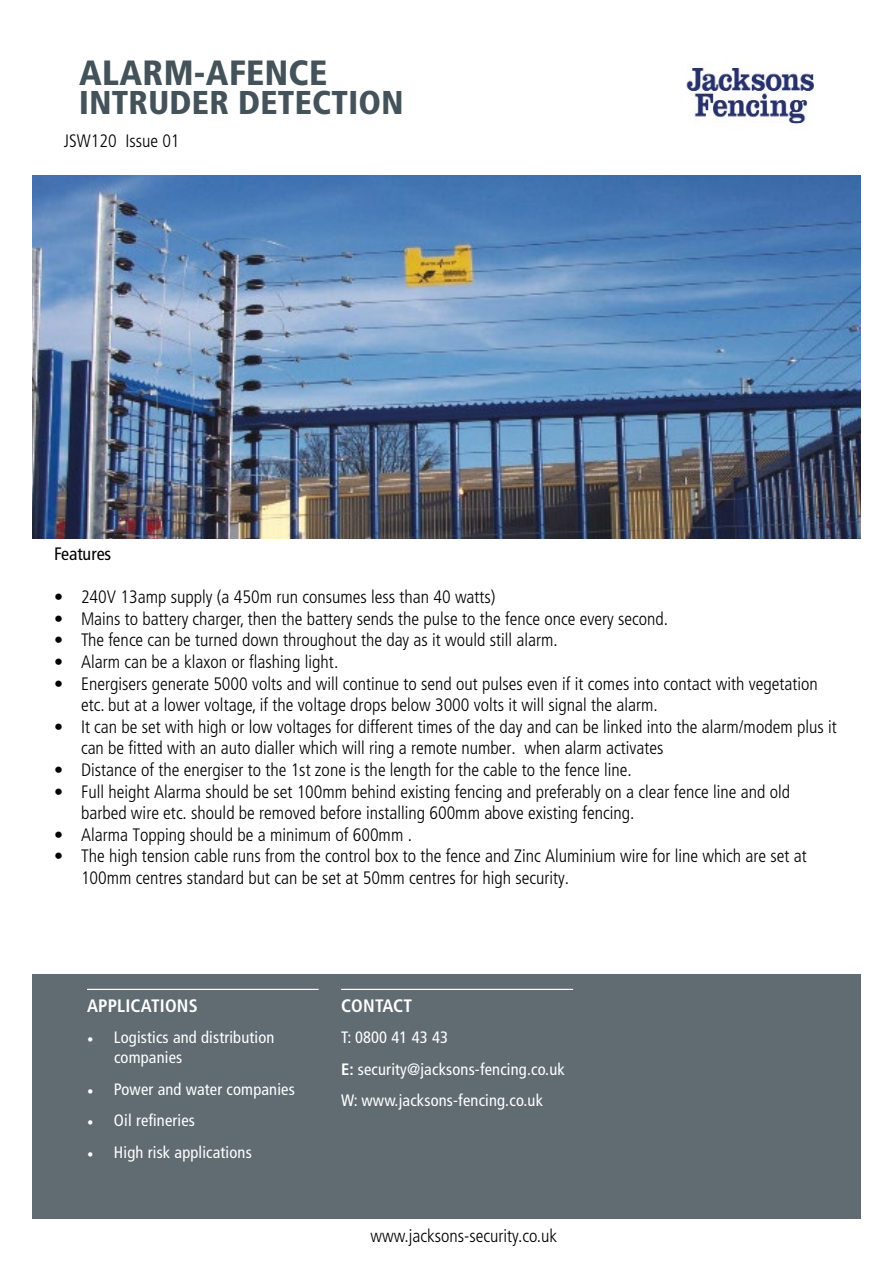
<style>
.page{position:relative;width:893px;height:1263px;background:#fff}
.page>*{position:absolute;margin:0;border:0;box-sizing:border-box;transform-origin:0 0}
.t1{font:900 condensed 35.1px "Frutiger LT Std";letter-spacing:.01em;color:#445259}
.t2{font:900 condensed 33px "Frutiger LT Std";letter-spacing:.01em;color:#445259}
.t3{font:300 condensed 18px/21.6px "Frutiger LT Std";color:#000}
.t4{font:700 condensed 18px "Frutiger LT Std";letter-spacing:.01em;color:#fff}
.t5{font:condensed 18px "Frutiger LT Std";color:#000}
.t6{font:condensed 16.5px/31.5px "Frutiger LT Std";letter-spacing:.01em;color:#fff}
.s1{font-family:"Minion Pro";font-stretch:normal}
.s2{font-weight:700}
</style>
<div class="page">
<img style="left:686px;top:66px;width:128px;height:58px">
<div style="left:32px;top:974px;width:829px;height:244px;background:#606c72"></div>
<hr style="left:87px;top:989px;width:232px;height:1px;background:#fff">
<hr style="left:341px;top:989px;width:232px;height:1px;background:#fff">
<img style="left:32px;top:176px;width:829px;height:363px">
<h1 class="t1" style="left:79px;top:52px;width:249px">ALARM-AFENCE</h1>
<h2 class="t2" style="left:79px;top:83px;width:326px">INTRUDER DETECTION</h2>
<p class="t3" style="left:64px;top:130px;width:117px">JSW120 Issue 01</p>
<p class="t5" style="left:54px;top:543px;width:59px">Features</p>
<p class="t3" style="left:54px;top:586px;width:443px">• 240V 13amp supply (a 450m run consumes less than 40 watts)</p>
<p class="t3" style="left:54px;top:608px;width:616px">• Mains to battery charger, then the battery sends the pulse to the fence once every second.</p>
<p class="t3" style="left:54px;top:630px;width:505px">• The fence can be turned down throughout the day as it would still alarm.</p>
<p class="t3" style="left:54px;top:651px;width:286px">• Alarm can be a klaxon or flashing light.</p>
<p class="t3" style="left:81px;top:673px;width:738px;text-indent:-27px">• Energisers generate 5000 volts and will continue to send out pulses even if it comes into contact with vegetation etc. but at a lower voltage, if the voltage drops below 3000 volts it will signal the alarm.</p>
<p class="t3" style="left:81px;top:716px;width:757px;text-indent:-27px">• It can be set with high or low voltages for different times of the day and can be linked into the alarm/modem plus it can be fitted with an auto dialler which will ring a remote number. when alarm activates</p>
<p class="t3" style="left:54px;top:759px;width:579px">• Distance of the energiser to the 1st zone is the length for the cable to the fence line.</p>
<p class="t3" style="left:81px;top:781px;width:711px;text-indent:-27px">• Full height Alarma should be set 100mm behind existing fencing and preferably on a clear fence line and old barbed wire etc. should be removed before installing 600mm above existing fencing.</p>
<p class="t3" style="left:54px;top:824px;width:359px">• Alarma Topping should be a minimum of 600mm .</p>
<p class="t3" style="left:81px;top:846px;width:727px;text-indent:-27px">• The high tension cable runs from the control box to the fence and Zinc Aluminium wire for line which are set at<br>100mm centres standard but can be set at 50mm centres for high security.</p>
<p class="t4" style="left:87px;top:995px;width:112px">APPLICATIONS</p>
<p class="t6" style="left:114px;top:1028px;width:162px;line-height:19.8px;text-indent:-27px"><span class="s1">•</span> Logistics and distribution companies</p>
<p class="t6" style="left:87px;top:1073px;width:209px"><span class="s1">•</span> Power and water companies</p>
<p class="t6" style="left:87px;top:1105px;width:109px"><span class="s1">•</span> Oil refineries</p>
<p class="t6" style="left:87px;top:1136px;width:166px"><span class="s1">•</span> High risk applications</p>
<p class="t4" style="left:341px;top:995px;width:72px">CONTACT</p>
<p class="t6" style="left:341px;top:1022px;width:225px">T: 0800 41 43 43<br><span class="s2">E:</span> security@jacksons-fencing.co.uk<br>W: www.jacksons-fencing.co.uk</p>
<p class="t3" style="left:370px;top:1226px;width:188px">www.jacksons-security.co.uk</p>
</div>
